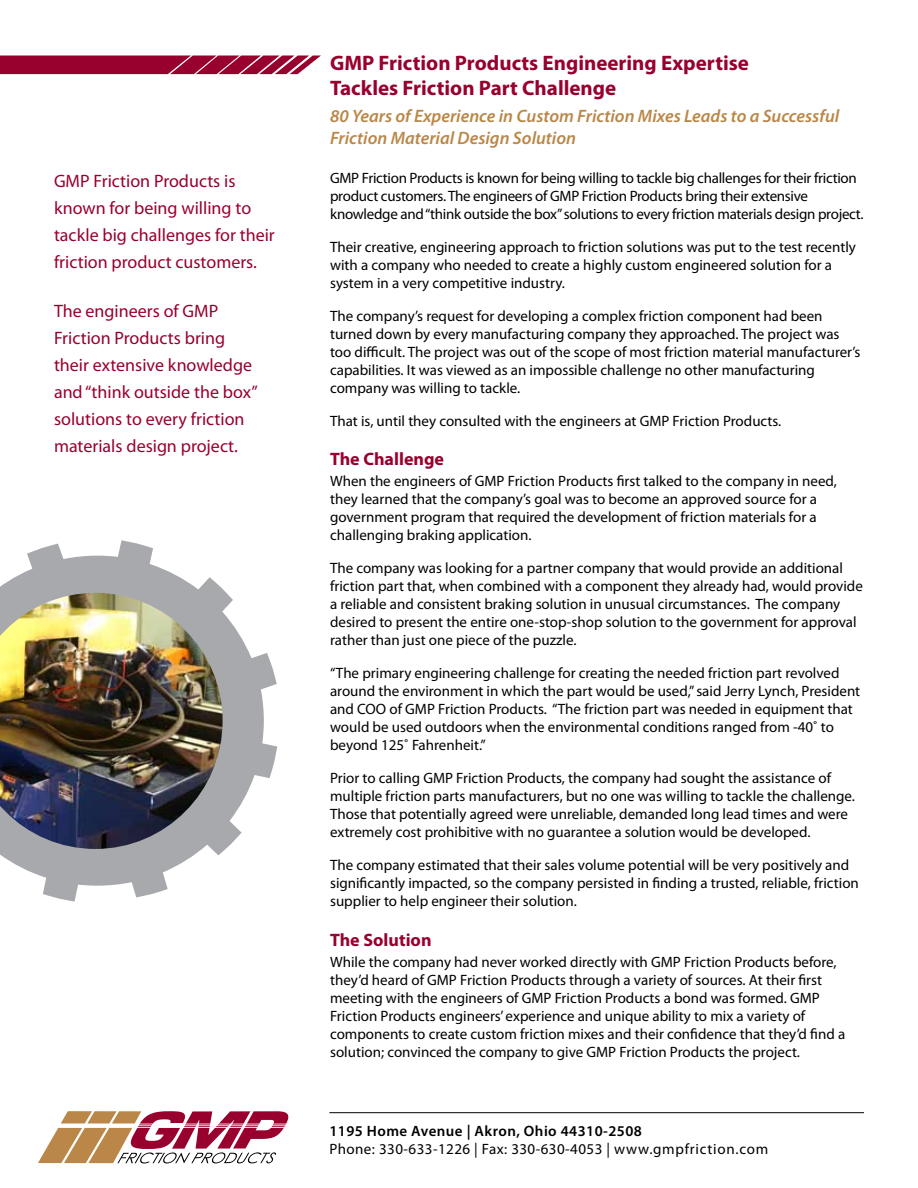
<style>
.page{position:relative;width:918px;height:1188px;background:#fff}
.page>*{position:absolute;margin:0;border:0;box-sizing:border-box;transform-origin:0 0}
.t1{font:700 21px/25.2px "Myriad Pro";color:#98002e}
.t2{font:18px/27px "Myriad Pro";color:#98002e}
.t3{font:italic 600 18px/21.6px "Myriad Pro";color:#ba8748}
.t4{font:700 18px "Myriad Pro";color:#98002e}
.t5{font:15px/18px "Myriad Pro";color:#000}
.t6{font:15px/18px "Myriad Pro";letter-spacing:-.02em;color:#000}
.t7{font:15px "Myriad Pro";letter-spacing:.03em;color:#000}
.t8{font:600 15px "Myriad Pro";letter-spacing:.03em;color:#000}
</style>
<div class="page">
<svg style="left:0;top:56px;width:321px;height:18px;background:#a11640"></svg>
<svg style="left:38px;top:1111px;width:250px;height:52px"></svg>
<hr style="left:329px;top:1112px;width:535px;height:1px;background:#000">
<img style="left:0;top:540px;width:277px;height:362px">
<p class="t2" style="left:54px;top:167px;width:222px">GMP Friction Products is known for being willing to tackle big challenges for their friction product customers.</p>
<p class="t2" style="left:54px;top:297px;width:205px">The engineers of GMP<br>Friction Products bring their extensive knowledge and “think outside the box” solutions to every friction materials design project.</p>
<h1 class="t1" style="left:330px;top:49px;width:420px">GMP Friction Products Engineering Expertise<br>Tackles Friction Part Challenge</h1>
<p class="t3" style="left:330px;top:105px;width:511px">80 Years of Experience in Custom Friction Mixes Leads to a Successful<br>Friction Material Design Solution</p>
<p class="t6" style="left:330px;top:168px;width:535px">GMP Friction Products is known for being willing to tackle big challenges for their friction product customers. The engineers of GMP Friction Products bring their extensive knowledge and “think outside the box” solutions to every friction materials design project.</p>
<p class="t5" style="left:330px;top:237px;width:527px">Their creative, engineering approach to friction solutions was put to the test recently with a company who needed to create a highly custom engineered solution for a system in a very competitive industry.</p>
<p class="t5" style="left:330px;top:306px;width:532px">The company’s request for developing a complex friction component had been turned down by every manufacturing company they approached. The project was too difficult. The project was out of the scope of most friction material manufacturer’s capabilities. It was viewed as an impossible challenge no other manufacturing company was willing to tackle.</p>
<p class="t5" style="left:330px;top:411px;width:453px">That is, until they consulted with the engineers at GMP Friction Products.</p>
<p class="t4" style="left:330px;top:447px;width:116px">The Challenge</p>
<p class="t5" style="left:330px;top:472px;width:508px">When the engineers of GMP Friction Products first talked to the company in need, they learned that the company’s goal was to become an approved source for a government program that required the development of friction materials for a challenging braking application.</p>
<p class="t5" style="left:330px;top:559px;width:534px">The company was looking for a partner company that would provide an additional friction part that, when combined with a component they already had, would provide a reliable and consistent braking solution in unusual circumstances. The company desired to present the entire one-stop-shop solution to the government for approval rather than just one piece of the puzzle.</p>
<p class="t5" style="left:330px;top:664px;width:532px">“The primary engineering challenge for creating the needed friction part revolved around the environment in which the part would be used,” said Jerry Lynch, President and COO of GMP Friction Products. “The friction part was needed in equipment that would be used outdoors when the environmental conditions ranged from -40˚ to beyond 125˚ Fahrenheit.”</p>
<p class="t5" style="left:330px;top:769px;width:527px">Prior to calling GMP Friction Products, the company had sought the assistance of multiple friction parts manufacturers, but no one was willing to tackle the challenge.<br>Those that potentially agreed were unreliable, demanded long lead times and were extremely cost prohibitive with no guarantee a solution would be developed.</p>
<p class="t5" style="left:330px;top:856px;width:530px">The company estimated that their sales volume potential will be very positively and significantly impacted, so the company persisted in finding a trusted, reliable, friction supplier to help engineer their solution.</p>
<p class="t4" style="left:330px;top:928px;width:103px">The Solution</p>
<p class="t5" style="left:330px;top:952px;width:517px">While the company had never worked directly with GMP Friction Products before, they’d heard of GMP Friction Products through a variety of sources. At their first meeting with the engineers of GMP Friction Products a bond was formed. GMP Friction Products engineers’ experience and unique ability to mix a variety of components to create custom friction mixes and their confidence that they’d find a solution; convinced the company to give GMP Friction Products the project.</p>
<p class="t8" style="left:329px;top:1121px;width:314px">1195 Home Avenue | Akron, Ohio 44310-2508</p>
<p class="t7" style="left:329px;top:1140px;width:440px">Phone: 330-633-1226 | Fax: 330-630-4053 | www.gmpfriction.com</p>
</div>
